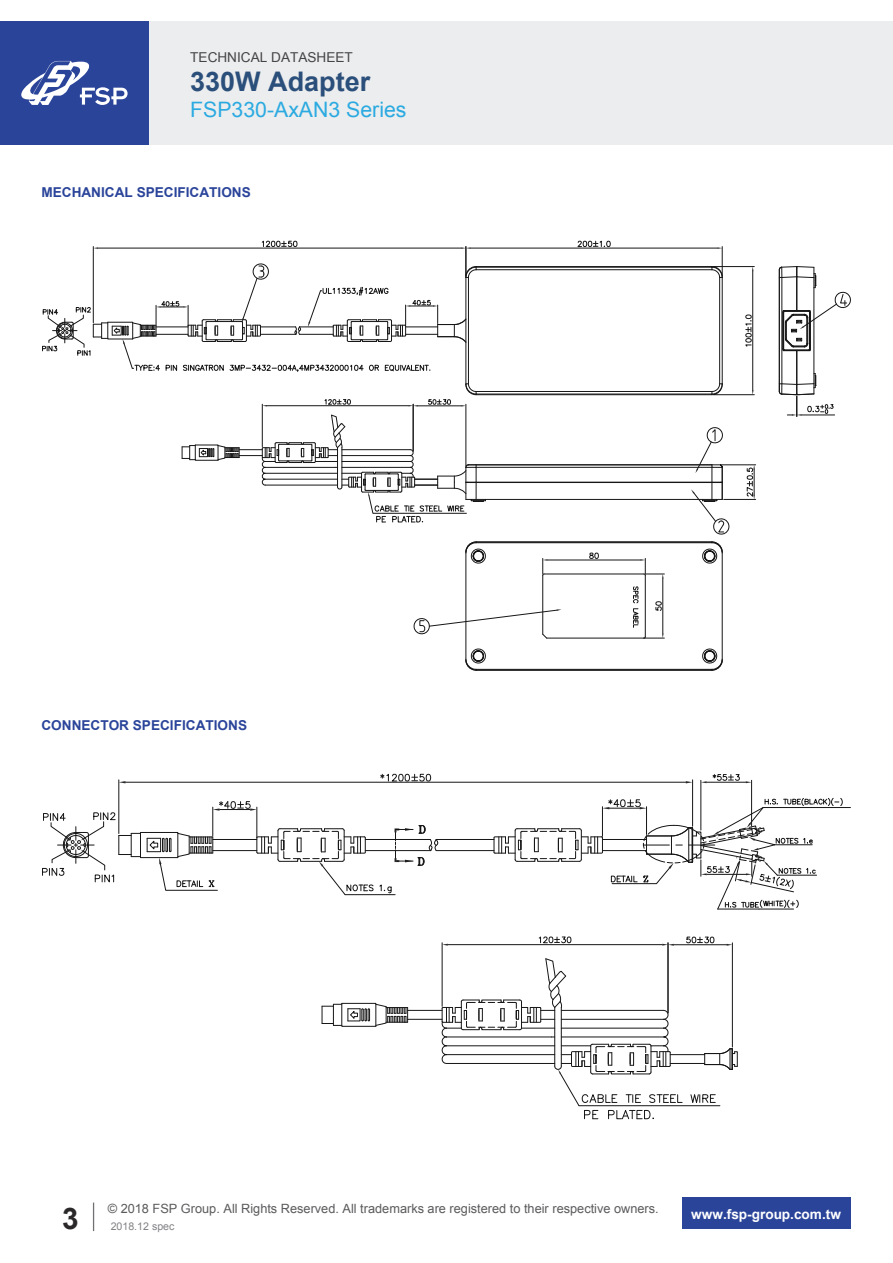
<style>
.page{position:relative;width:893px;height:1263px;background:#fff}
.page>*{position:absolute;margin:0;border:0;box-sizing:border-box;transform-origin:0 0}
.t1{font:700 29.7px "Arial";color:#2b2829}
.t2{font:700 27px "Arial";color:#2b4f7b}
.t3{font:21.3px "Arial";color:#2baae1}
.t4{font:700 13.65px "Arial";color:#2a449a}
.t5{font:700 13.65px "Arial";color:#fff}
.t6{font:13.65px "Arial";color:#454446}
.t7{font:12.75px "Arial";color:#5b5b5e}
.t8{font:10.65px "Arial";color:#828386}
</style>
<div class="page">
<svg style="left:93px;top:1202px;width:1px;height:29px"></svg>
<div style="left:682px;top:1197px;width:168px;height:32px;background:#2a449a"></div>
<hr style="left:713px;top:266px;width:41px;height:1px;background:#151615">
<hr style="left:713px;top:394px;width:41px;height:1px;background:#151615">
<hr style="left:752px;top:271px;width:1px;height:119px;background:#151615">
<svg style="left:745px;top:314px;width:7px;height:33px"></svg>
<hr style="left:724px;top:499px;width:32px;height:1px;background:#151615">
<hr style="left:721px;top:464px;width:35px;height:1px;background:#151615">
<svg style="left:746px;top:465px;width:9px;height:34px"></svg>
<hr style="left:722px;top:277px;width:1px;height:107px;background:#151615">
<hr style="left:466px;top:277px;width:1px;height:107px;background:#151615">
<hr style="left:468px;top:277px;width:1px;height:107px;background:#151615">
<hr style="left:719px;top:277px;width:1px;height:107px;background:#151615">
<svg style="left:465px;top:383px;width:258px;height:12px"></svg>
<hr style="left:476px;top:499px;width:236px;height:1px;background:#151615">
<hr style="left:476px;top:482px;width:236px;height:1px;background:#151615">
<hr style="left:468px;top:464px;width:244px;height:1px;background:#151615">
<hr style="left:476px;top:467px;width:236px;height:1px;background:#151615">
<hr style="left:722px;top:553px;width:1px;height:106px;background:#151615">
<hr style="left:466px;top:553px;width:1px;height:106px;background:#151615">
<hr style="left:476px;top:670px;width:236px;height:1px;background:#151615">
<svg style="left:465px;top:541px;width:21px;height:24px"></svg>
<svg style="left:702px;top:647px;width:21px;height:24px"></svg>
<hr style="left:476px;top:669px;width:236px;height:1px;background:#151615">
<hr style="left:476px;top:542px;width:236px;height:1px;background:#151615">
<svg style="left:691px;top:427px;width:39px;height:138px"></svg>
<svg style="left:465px;top:647px;width:25px;height:24px"></svg>
<hr style="left:814px;top:278px;width:1px;height:106px;background:#151615">
<hr style="left:797px;top:351px;width:1px;height:33px;background:#151615">
<hr style="left:796px;top:351px;width:1px;height:33px;background:#151615">
<hr style="left:779px;top:270px;width:1px;height:121px;background:#151615">
<hr style="left:781px;top:277px;width:1px;height:107px;background:#151615">
<svg style="left:779px;top:266px;width:72px;height:85px"></svg>
<hr style="left:547px;top:560px;width:94px;height:1px;background:#151615">
<svg style="left:589px;top:552px;width:10px;height:7px"></svg>
<hr style="left:662px;top:579px;width:1px;height:54px;background:#151615">
<hr style="left:547px;top:638px;width:97px;height:1px;background:#151615">
<hr style="left:645px;top:575px;width:1px;height:62px;background:#151615">
<hr style="left:544px;top:574px;width:100px;height:1px;background:#151615">
<hr style="left:542px;top:575px;width:1px;height:59px;background:#151615">
<svg style="left:641px;top:558px;width:23px;height:21px"></svg>
<svg style="left:633px;top:586px;width:31px;height:53px"></svg>
<svg style="left:542px;top:558px;width:5px;height:18px"></svg>
<svg style="left:413px;top:609px;width:148px;height:30px"></svg>
<hr style="left:802px;top:415px;width:33px;height:1px;background:#151615">
<svg style="left:779px;top:373px;width:55px;height:43px"></svg>
<svg style="left:42px;top:240px;width:681px;height:132px"></svg>
<hr style="left:262px;top:404px;width:1px;height:43px;background:#151615">
<hr style="left:267px;top:405px;width:142px;height:1px;background:#151615">
<svg style="left:324px;top:399px;width:27px;height:6px"></svg>
<hr style="left:413px;top:404px;width:1px;height:47px;background:#151615">
<hr style="left:466px;top:404px;width:1px;height:62px;background:#151615">
<hr style="left:418px;top:405px;width:43px;height:1px;background:#151615">
<svg style="left:409px;top:405px;width:9px;height:2px"></svg>
<svg style="left:428px;top:399px;width:23px;height:6px"></svg>
<svg style="left:182px;top:414px;width:304px;height:109px"></svg>
<hr style="left:436px;top:850px;width:58px;height:1px;background:#151615">
<hr style="left:436px;top:839px;width:58px;height:1px;background:#151615">
<hr style="left:692px;top:780px;width:1px;height:46px;background:#151615">
<hr style="left:118px;top:780px;width:1px;height:53px;background:#151615">
<hr style="left:125px;top:782px;width:561px;height:1px;background:#151615">
<svg style="left:686px;top:781px;width:7px;height:2px"></svg>
<svg style="left:119px;top:781px;width:6px;height:2px"></svg>
<svg style="left:380px;top:773px;width:51px;height:9px"></svg>
<hr style="left:442px;top:943px;width:1px;height:63px;background:#151615">
<hr style="left:448px;top:944px;width:214px;height:1px;background:#151615">
<svg style="left:538px;top:936px;width:34px;height:7px"></svg>
<hr style="left:408px;top:1019px;width:34px;height:1px;background:#151615">
<hr style="left:408px;top:1010px;width:34px;height:1px;background:#151615">
<hr style="left:670px;top:1063px;width:35px;height:1px;background:#151615">
<hr style="left:670px;top:1054px;width:35px;height:1px;background:#151615">
<hr style="left:668px;top:943px;width:1px;height:70px;background:#151615">
<hr style="left:732px;top:943px;width:1px;height:104px;background:#151615">
<hr style="left:674px;top:944px;width:53px;height:1px;background:#151615">
<svg style="left:662px;top:944px;width:12px;height:2px"></svg>
<svg style="left:686px;top:936px;width:29px;height:7px"></svg>
<hr style="left:579px;top:1105px;width:141px;height:1px;background:#151615">
<svg style="left:690px;top:1094px;width:26px;height:9px"></svg>
<hr style="left:763px;top:807px;width:87px;height:1px;background:#151615">
<hr style="left:701px;top:780px;width:1px;height:50px;background:#151615">
<hr style="left:751px;top:780px;width:1px;height:46px;background:#151615">
<hr style="left:707px;top:782px;width:39px;height:1px;background:#151615">
<svg style="left:701px;top:774px;width:39px;height:9px"></svg>
<svg style="left:704px;top:1048px;width:34px;height:22px"></svg>
<svg style="left:493px;top:797px;width:350px;height:113px"></svg>
<svg style="left:322px;top:1003px;width:86px;height:24px"></svg>
<svg style="left:42px;top:801px;width:398px;height:94px"></svg>
<svg style="left:440px;top:958px;width:243px;height:161px"></svg>
<div style="left:0;top:21px;width:893px;height:124px;background:#ecedee"></div>
<div style="left:0;top:21px;width:149px;height:124px;background:#2a449a"></div>
<svg style="left:21px;top:61px;width:107px;height:44px"></svg>
<p class="t6" style="left:190px;top:52px;width:164px">TECHNICAL DATASHEET</p>
<h2 class="t2" style="left:190px;top:72px;width:182px">330W Adapter</h2>
<h3 class="t3" style="left:190px;top:101px;width:218px">FSP330-AxAN3 Series</h3>
<p class="t4" style="left:41px;top:187px;width:211px">MECHANICAL SPECIFICATIONS</p>
<p class="t4" style="left:41px;top:720px;width:207px">CONNECTOR SPECIFICATIONS</p>
<h1 class="t1" style="left:62px;top:1207px;width:18px">3</h1>
<p class="t7" style="left:108px;top:1204px;width:553px">© 2018 FSP Group. All Rights Reserved. All trademarks are registered to their respective owners.</p>
<p class="t8" style="left:111px;top:1222px;width:65px">2018.12 spec</p>
<p class="t5" style="left:691px;top:1209px;width:151px">www.fsp-group.com.tw</p>
</div>
